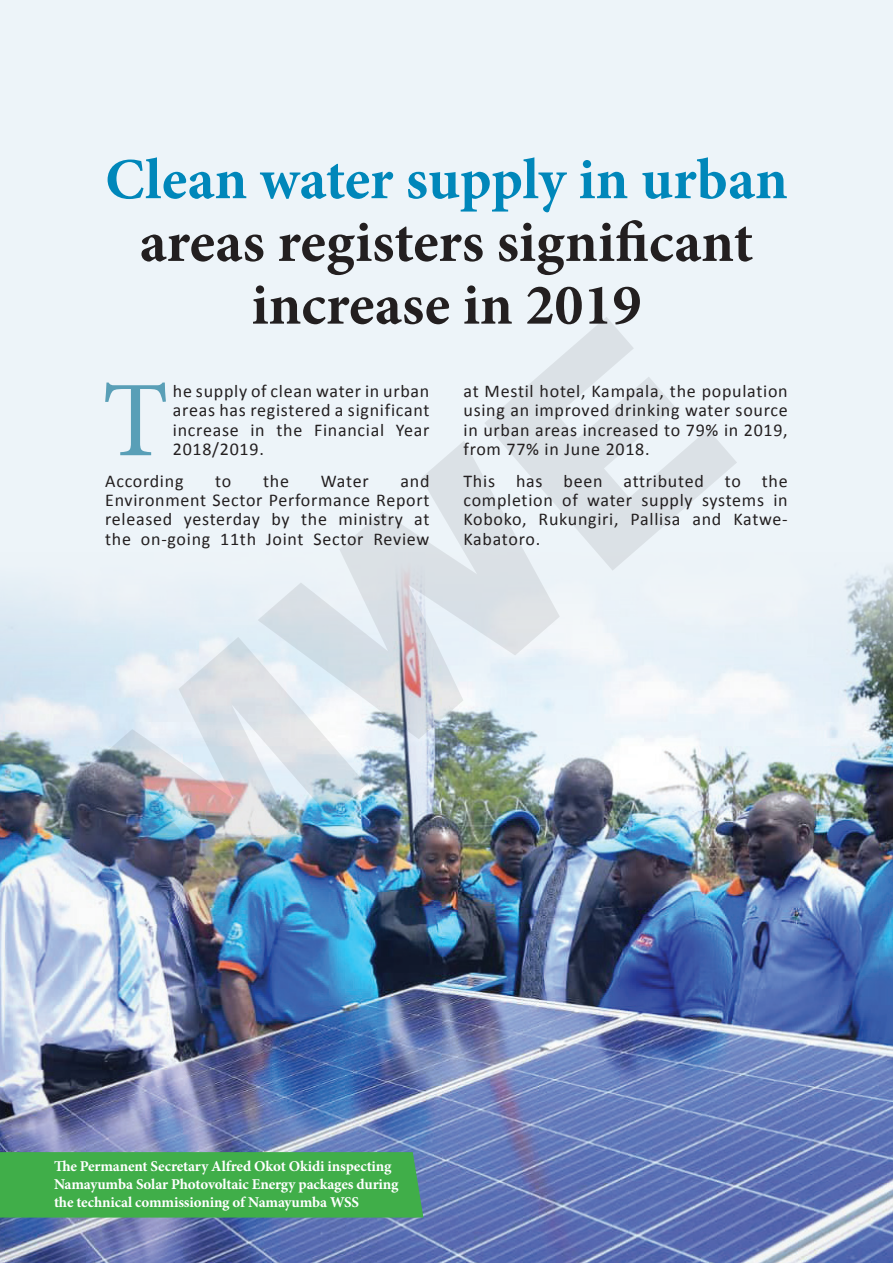
<style>
.page{position:relative;width:893px;height:1263px;background:#edf4f9}
.page>*{position:absolute;margin:0;border:0;box-sizing:border-box;transform-origin:0 0}
.t1{font:107.7px "Minion Pro";color:#599fb7}
.t2{font:700 58.2px/62.7px "Minion Pro";color:#231f20;text-align:center}
.t3{font:700 58.2px "Minion Pro";color:#0087ba}
.t4{font:18px/19.4px "Calibri";letter-spacing:.04em;color:#231f20;text-align:justify}
.t5{font:700 15px/18px "Minion Pro";letter-spacing:-.01em;color:#fff}
</style>
<div class="page">
<img style="left:0;top:567px;width:893px;height:696px">
<div style="left:0;top:1152px;width:423px;height:65px;background:#40ae49"></div>
<img style="left:72px;top:567px;width:665px;height:362px">
<h2 class="t3" style="left:105px;top:139px;width:684px">Clean water supply in urban</h2>
<h2 class="t2" style="left:140px;top:210px;width:615px">areas registers significant increase in 2019</h2>
<h1 class="t1" style="left:102px;top:349px;width:68px">T</h1>
<p class="t4" style="left:173px;top:380px;width:258px">he supply of clean water in urban areas has registered a significant increase in the Financial Year 2018/2019.</p>
<p class="t4" style="left:105px;top:470px;width:80px">According</p>
<p class="t4" style="left:215px;top:470px;width:18px">to</p>
<p class="t4" style="left:263px;top:470px;width:27px">the</p>
<p class="t4" style="left:321px;top:470px;width:49px">Water</p>
<p class="t4" style="left:105px;top:470px;width:326px;text-indent:295px">and Environment Sector Performance Report released yesterday by the ministry at the on-going 11th Joint Sector Review</p>
<p class="t4" style="left:463px;top:380px;width:326px">at Mestil hotel, Kampala, the population using an improved drinking water source in urban areas increased to 79% in 2019, from 77% in June 2018.</p>
<p class="t4" style="left:463px;top:470px;width:326px">This has been attributed to the completion of water supply systems in Koboko, Rukungiri, Pallisa and Katwe-Kabatoro.</p>
<p class="t5" style="left:54px;top:1157px;width:346px">The Permanent Secretary Alfred Okot Okidi inspecting<br>Namayumba Solar Photovoltaic Energy packages during the technical commissioning of Namayumba WSS</p>
</div>
